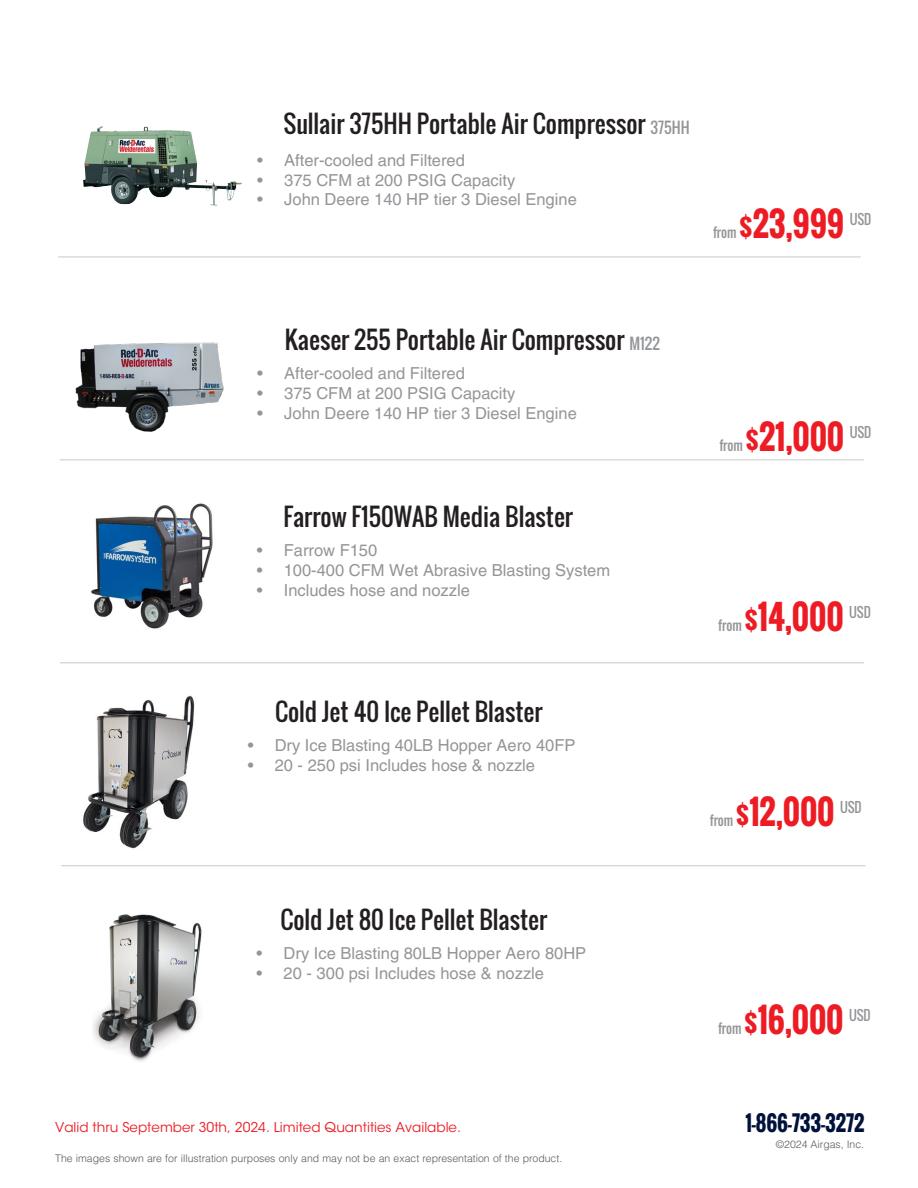
<style>
.page{position:relative;width:918px;height:1188px;background:#fff}
.page>*{position:absolute;margin:0;border:0;box-sizing:border-box;transform-origin:0 0}
.t1{font:700 33px "Oswald";letter-spacing:-.005em;color:#ed1c24;scale:.95 1}
.t2{font:24px "Oswald";color:#231f20}
.t3{font:700 21px "Oswald";letter-spacing:-.005em;color:#00123b;scale:.95 1}
.t4{font:16.5px "Helvetica LT Pro";color:#939598}
.t5{font:13.5px "ITC Avant Garde Std";color:#ed1c24}
.t6{font:13.5px "Oswald";letter-spacing:-.005em;color:#939598;scale:.95 1}
.t7{font:300 10.5px "Helvetica LT Pro";color:#5a5a5a}
.s1{font-size:15px;color:#939598}
.s2{font-weight:400;font-size:13.5px;color:#939598}
.s3{font-size:25.5px}
</style>
<div class="page">
<img style="left:91px;top:503px;width:122px;height:126px">
<img style="left:83px;top:126px;width:26px;height:61px">
<img style="left:75px;top:342px;width:149px;height:90px">
<img style="left:83px;top:695px;width:112px;height:154px">
<img style="left:93px;top:914px;width:109px;height:148px">
<hr style="left:58px;top:257px;width:803px;height:1px;background:#c7c8ca">
<hr style="left:60px;top:460px;width:804px;height:1px;background:#c7c8ca">
<hr style="left:60px;top:662px;width:804px;height:1px;background:#c7c8ca">
<hr style="left:61px;top:865px;width:805px;height:1px;background:#c7c8ca">
<h2 class="t2" style="left:283px;top:106px;width:408px">Sullair 375HH Portable Air Compressor <span class="s1">375HH</span></h2>
<p class="t4" style="left:257px;top:150px;width:209px">• After-cooled and Filtered</p>
<p class="t4" style="left:257px;top:170px;width:260px">• 375 CFM at 200 PSIG Capacity</p>
<p class="t4" style="left:257px;top:190px;width:321px">• John Deere 140 HP tier 3 Diesel Engine</p>
<h1 class="t1" style="left:713px;top:200px;width:140px"><span class="s2">from</span> <span class="s3">$</span>23,999</h1>
<p class="t6" style="left:850px;top:209px;width:24px">USD</p>
<h2 class="t2" style="left:285px;top:322px;width:376px">Kaeser 255 Portable Air Compressor <span class="s1">M122</span></h2>
<p class="t4" style="left:257px;top:364px;width:209px">• After-cooled and Filtered</p>
<p class="t4" style="left:257px;top:383px;width:260px">• 375 CFM at 200 PSIG Capacity</p>
<p class="t4" style="left:257px;top:403px;width:321px">• John Deere 140 HP tier 3 Diesel Engine</p>
<h2 class="t2" style="left:283px;top:499px;width:291px">Farrow F150WAB Media Blaster</h2>
<p class="t4" style="left:257px;top:541px;width:122px">• Farrow F150</p>
<p class="t4" style="left:257px;top:560px;width:355px">• 100-400 CFM Wet Abrasive Blasting System</p>
<p class="t4" style="left:257px;top:580px;width:215px">• Includes hose and nozzle</p>
<h2 class="t2" style="left:275px;top:694px;width:269px">Cold Jet 40 Ice Pellet Blaster</h2>
<p class="t4" style="left:248px;top:736px;width:329px">• Dry Ice Blasting 40LB Hopper Aero 40FP</p>
<p class="t4" style="left:248px;top:756px;width:289px">• 20 - 250 psi Includes hose &amp; nozzle</p>
<h2 class="t2" style="left:280px;top:902px;width:268px">Cold Jet 80 Ice Pellet Blaster</h2>
<p class="t4" style="left:257px;top:944px;width:331px">• Dry Ice Blasting 80LB Hopper Aero 80HP</p>
<p class="t4" style="left:257px;top:964px;width:289px">• 20 - 300 psi Includes hose &amp; nozzle</p>
<h1 class="t1" style="left:719px;top:413px;width:133px"><span class="s2">from</span> <span class="s3">$</span>21,000</h1>
<p class="t6" style="left:850px;top:422px;width:24px">USD</p>
<h1 class="t1" style="left:718px;top:593px;width:134px"><span class="s2">from</span> <span class="s3">$</span>14,000</h1>
<p class="t6" style="left:849px;top:602px;width:24px">USD</p>
<h1 class="t1" style="left:710px;top:788px;width:133px"><span class="s2">from</span> <span class="s3">$</span>12,000</h1>
<p class="t6" style="left:840px;top:797px;width:24px">USD</p>
<h1 class="t1" style="left:718px;top:996px;width:134px"><span class="s2">from</span> <span class="s3">$</span>16,000</h1>
<p class="t6" style="left:849px;top:1005px;width:24px">USD</p>
<p class="t5" style="left:55px;top:1119px;width:407px">Valid thru September 30th, 2024. Limited Quantities Available.</p>
<p class="t3" style="left:745px;top:1108px;width:127px">1-866-733-3272</p>
<p class="t7" style="left:55px;top:1152px;width:509px">The images shown are for illustration purposes only and may not be an exact representation of the product.</p>
<p class="t7" style="left:776px;top:1138px;width:90px">©2024 Airgas, Inc.</p>
</div>
